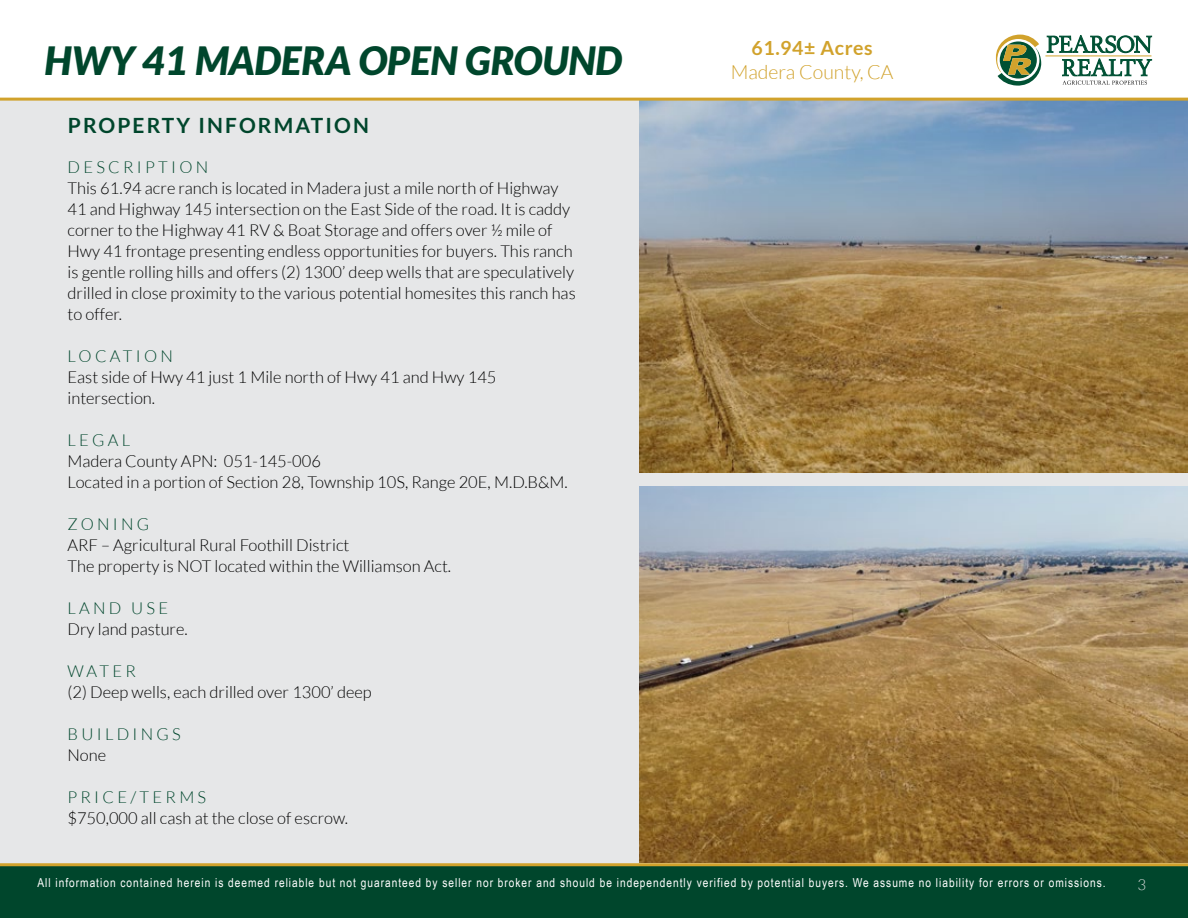
<style>
.page{position:relative;width:1188px;height:918px;background:#fff}
.page>*{position:absolute;margin:0;border:0;box-sizing:border-box;transform-origin:0 0}
.t1{font:italic 900 39px "Lato";color:#00462c}
.t2{font:700 21px "Lato";letter-spacing:.1em;color:#00462c}
.t3{font:300 19.5px "Lato";color:#d1a22c}
.t4{font:700 19.5px "Lato";letter-spacing:.03em;color:#d1a22c}
.t5{font:300 16.5px/21px "Lato";color:#000}
.t6{font:300 16.5px "Lato";letter-spacing:.2em;color:#00462c}
.t7{font:300 15px "Lato";color:#dcddde}
.t8{font:12.3px "Arial Narrow";letter-spacing:.08em;color:#fff}
</style>
<div class="page">
<div style="left:0;top:99px;width:1188px;height:765px;background:#e6e7e8"></div>
<img style="left:639px;top:101px;width:549px;height:371px">
<img style="left:639px;top:486px;width:549px;height:376px">
<svg style="left:996px;top:35px;width:156px;height:51px"></svg>
<div style="left:0;top:864px;width:1188px;height:54px;background:#00462c"></div>
<hr style="left:0;top:863px;width:1188px;height:3px;background:#d1a22c">
<hr style="left:0;top:98px;width:1188px;height:3px;background:#d1a22c">
<h1 class="t1" style="left:44px;top:38px;width:579px">HWY 41 MADERA OPEN GROUND</h1>
<p class="t2" style="left:68px;top:114px;width:303px">PROPERTY INFORMATION</p>
<p class="t6" style="left:68px;top:159px;width:142px">DESCRIPTION</p>
<p class="t5" style="left:68px;top:178px;width:510px">This 61.94 acre ranch is located in Madera just a mile north of Highway 41 and Highway 145 intersection on the East Side of the road. It is caddy corner to the Highway 41 RV &amp; Boat Storage and offers over ½ mile of Hwy 41 frontage presenting endless opportunities for buyers. This ranch is gentle rolling hills and offers (2) 1300’ deep wells that are speculatively drilled in close proximity to the various potential homesites this ranch has to offer.</p>
<p class="t6" style="left:68px;top:348px;width:107px">LOCATION</p>
<p class="t5" style="left:68px;top:367px;width:431px">East side of Hwy 41 just 1 Mile north of Hwy 41 and Hwy 145 intersection.</p>
<p class="t6" style="left:68px;top:432px;width:64px">LEGAL</p>
<p class="t5" style="left:68px;top:451px;width:502px">Madera County APN: 051-145-006<br>Located in a portion of Section 28, Township 10S, Range 20E, M.D.B&amp;M.</p>
<p class="t6" style="left:68px;top:516px;width:83px">ZONING</p>
<p class="t5" style="left:68px;top:535px;width:385px">ARF – Agricultural Rural Foothill District<br>The property is NOT located within the Williamson Act.</p>
<p class="t6" style="left:68px;top:600px;width:102px">LAND USE</p>
<p class="t5" style="left:68px;top:619px;width:122px">Dry land pasture.</p>
<p class="t6" style="left:68px;top:663px;width:70px">WATER</p>
<p class="t5" style="left:68px;top:682px;width:306px">(2) Deep wells, each drilled over 1300’ deep</p>
<p class="t6" style="left:68px;top:726px;width:115px">BUILDINGS</p>
<p class="t5" style="left:68px;top:745px;width:40px">None</p>
<p class="t6" style="left:68px;top:789px;width:140px">PRICE/TERMS</p>
<p class="t5" style="left:68px;top:808px;width:282px">$750,000 all cash at the close of escrow.</p>
<p class="t4" style="left:752px;top:36px;width:123px">61.94± Acres</p>
<p class="t3" style="left:731px;top:61px;width:164px">Madera County, CA</p>
<p class="t8" style="left:38px;top:873px;width:1070px">All information contained herein is deemed reliable but not guaranteed by seller nor broker and should be independently verified by potential buyers. We assume no liability for errors or omissions.</p>
<p class="t7" style="left:1138px;top:876px;width:10px">3</p>
</div>
